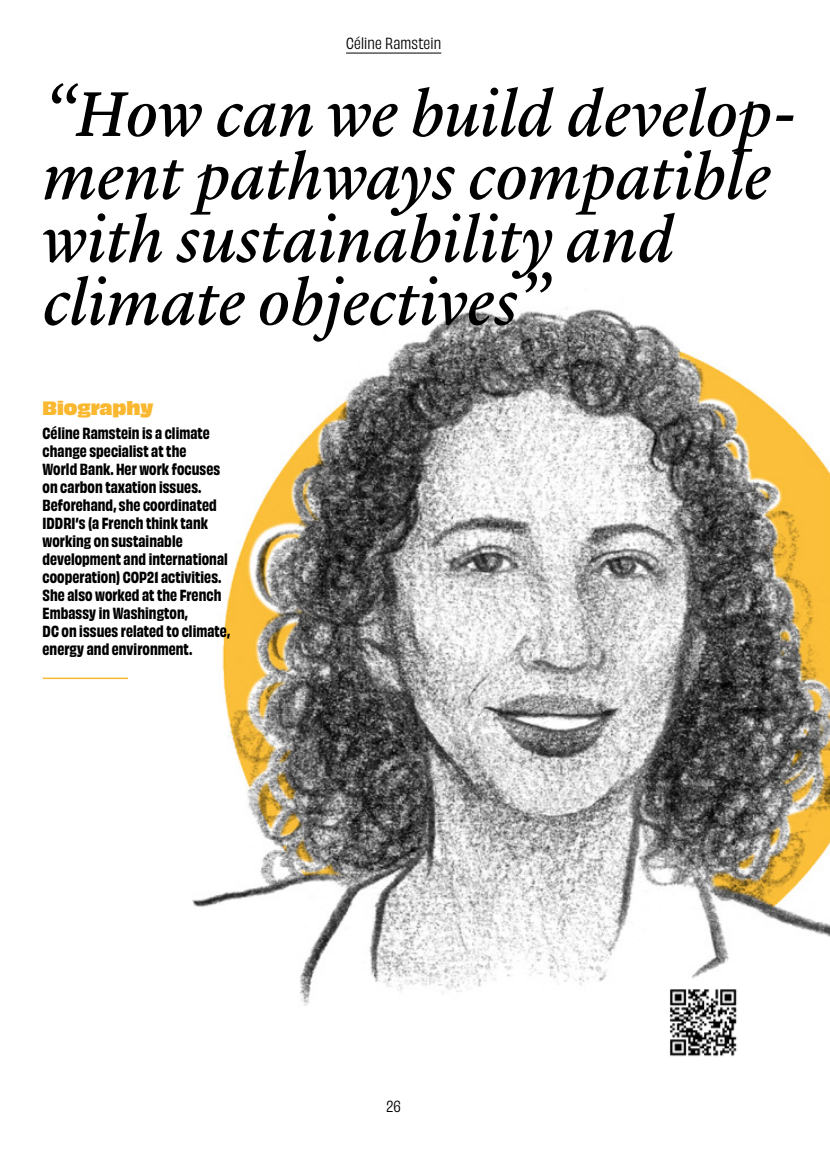
<style>
.page{position:relative;width:830px;height:1149px;background:#fff}
.page>*{position:absolute;margin:0;border:0;box-sizing:border-box;transform-origin:0 0}
.t1{font:italic 65.55px/62.8px "Lyon Text Regular No.2";letter-spacing:-.005em;color:#000}
.t2{font:18px "Obviously Blck";letter-spacing:-.005em;color:#fab830}
.t3{font:700 15px/18px "Obviously Narw";letter-spacing:.005em;color:#000}
.t4{font:15px "Obviously Narw";letter-spacing:.01em;color:#000}
</style>
<div class="page">
<img style="left:192px;top:307px;width:637px;height:699px">
<hr style="left:346px;top:53px;width:95px;height:1px;background:#000">
<hr style="left:43px;top:677px;width:84px;height:2px;background:#fab830">
<img style="left:661px;top:980px;width:83px;height:77px">
<p class="t4" style="left:346px;top:32px;width:97px">Céline Ramstein</p>
<h1 class="t1" style="left:43px;top:77px;width:754px">“How can we build develop&shy;ment pathways compatible with sustainability and climate objectives”</h1>
<p class="t2" style="left:43px;top:393px;width:112px">Biography</p>
<p class="t3" style="left:43px;top:422px;width:189px">Céline Ramstein is a climate change specialist at the<br>World Bank. Her work focuses on carbon taxation issues.<br>Beforehand, she coordinated<br>IDDRI’s (a French think tank working on sustainable development and international cooperation) COP21 activities.<br>She also worked at the French<br>Embassy in Washington,<br>DC on issues related to climate, energy and environment.</p>
<p class="t4" style="left:386px;top:1095px;width:16px">26</p>
</div>
